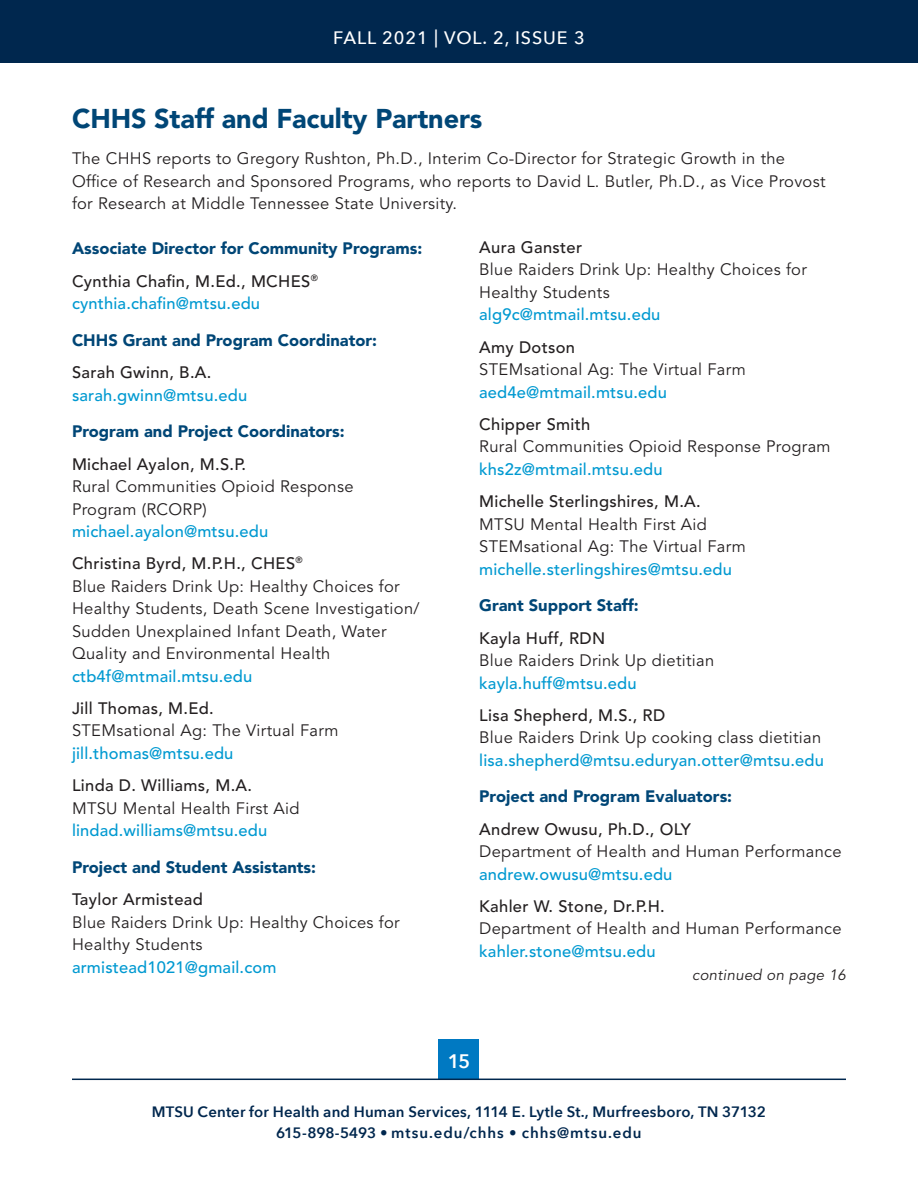
<style>
.page{position:relative;width:918px;height:1188px;background:#fff}
.page>*{position:absolute;margin:0;border:0;box-sizing:border-box;transform-origin:0 0}
.AFTER_HEAD_USE{font:900 27px "Avenir LT Std";letter-spacing:-.005em;color:#004676}
.t1{font:600 19.5px "Avenir Next";color:#fff}
.t2{font:500 18px "Avenir Next";letter-spacing:.05em;color:#fff}
.REG_PARA_11_15{font:16.5px/22.5px "Avenir LT Std";letter-spacing:.02em;color:#231f20}
.REG_PARA_11_15-2{font:500 16.5px "Avenir LT Std";letter-spacing:.01em;color:#0099d1}
.STAFF_NAME_AT_BACK{font:500 16.5px "Avenir LT Std";letter-spacing:.02em;color:#231f20}
.EMP_LIST_SUBHEADS{font:900 16.5px "Avenir LT Std";color:#004676}
.REG_PARA_11_15-3{font:900 16.5px "Avenir LT Std";color:#004676}
.REG_PARA_11_15-4{font:500 16.5px "Avenir LT Std";letter-spacing:.02em;color:#231f20}
.t3{font:600 15px/21px "Avenir Next";letter-spacing:.01em;color:#00274e;text-align:center}
.REG_PARA_11_15-5{font:italic 15px "Avenir LT Std";letter-spacing:.02em;color:#231f20}
</style>
<div class="page">
<div style="left:0;top:0;width:918px;height:63px;background:#00274e"></div>
<div style="left:439px;top:1040px;width:40px;height:40px;background:#0079c2"></div>
<hr style="left:72px;top:1079px;width:774px;height:1px;background:#00274e">
<p class="t2" style="left:333px;top:22px;width:253px">FALL 2021 | VOL. 2, ISSUE 3</p>
<p class="AFTER_HEAD_USE" style="left:72px;top:103px;width:412px">CHHS Staff and Faculty Partners</p>
<p class="REG_PARA_11_15" style="left:72px;top:148px;width:755px">The CHHS reports to Gregory Rushton, Ph.D., Interim Co-Director for Strategic Growth in the<br>Office of Research and Sponsored Programs, who reports to David L. Butler, Ph.D., as Vice Provost for Research at Middle Tennessee State University.</p>
<p class="REG_PARA_11_15-3" style="left:72px;top:239px;width:352px">Associate Director for Community Programs:</p>
<p class="REG_PARA_11_15-4" style="left:72px;top:271px;width:247px">Cynthia Chafin, M.Ed., MCHES<sup>®</sup></p>
<p class="REG_PARA_11_15-2" style="left:72px;top:294px;width:190px">cynthia.chafin@mtsu.edu</p>
<p class="EMP_LIST_SUBHEADS" style="left:72px;top:330px;width:307px">CHHS Grant and Program Coordinator:</p>
<p class="REG_PARA_11_15-4" style="left:72px;top:363px;width:141px">Sarah Gwinn, B.A.</p>
<p class="REG_PARA_11_15-2" style="left:72px;top:385px;width:177px">sarah.gwinn@mtsu.edu</p>
<p class="EMP_LIST_SUBHEADS" style="left:72px;top:422px;width:274px">Program and Project Coordinators:</p>
<p class="STAFF_NAME_AT_BACK" style="left:72px;top:454px;width:176px">Michael Ayalon, M.S.P.</p>
<p class="REG_PARA_11_15" style="left:72px;top:476px;width:283px">Rural Communities Opioid Response<br>Program (RCORP)</p>
<p class="REG_PARA_11_15-2" style="left:72px;top:522px;width:198px">michael.ayalon@mtsu.edu</p>
<p class="STAFF_NAME_AT_BACK" style="left:72px;top:554px;width:232px">Christina Byrd, M.P.H., CHES<sup>®</sup></p>
<p class="REG_PARA_11_15" style="left:72px;top:575px;width:349px">Blue Raiders Drink Up: Healthy Choices for Healthy Students, Death Scene Investigation/ Sudden Unexplained Infant Death, Water Quality and Environmental Health</p>
<p class="REG_PARA_11_15-2" style="left:72px;top:666px;width:182px">ctb4f@mtmail.mtsu.edu</p>
<p class="STAFF_NAME_AT_BACK" style="left:72px;top:699px;width:143px">Jill Thomas, M.Ed.</p>
<p class="REG_PARA_11_15" style="left:72px;top:720px;width:268px">STEMsational Ag: The Virtual Farm</p>
<p class="REG_PARA_11_15-2" style="left:72px;top:744px;width:163px">jill.thomas@mtsu.edu</p>
<p class="STAFF_NAME_AT_BACK" style="left:72px;top:776px;width:182px">Linda D. Williams, M.A.</p>
<p class="REG_PARA_11_15" style="left:72px;top:797px;width:229px">MTSU Mental Health First Aid</p>
<p class="REG_PARA_11_15-2" style="left:72px;top:821px;width:197px">lindad.williams@mtsu.edu</p>
<p class="EMP_LIST_SUBHEADS" style="left:72px;top:857px;width:246px">Project and Student Assistants:</p>
<p class="STAFF_NAME_AT_BACK" style="left:72px;top:890px;width:132px">Taylor Armistead</p>
<p class="REG_PARA_11_15" style="left:72px;top:911px;width:329px">Blue Raiders Drink Up: Healthy Choices for<br>Healthy Students</p>
<p class="REG_PARA_11_15-2" style="left:72px;top:957px;width:206px">armistead1021@gmail.com</p>
<p class="STAFF_NAME_AT_BACK" style="left:479px;top:238px;width:104px">Aura Ganster</p>
<p class="REG_PARA_11_15" style="left:479px;top:259px;width:329px">Blue Raiders Drink Up: Healthy Choices for<br>Healthy Students</p>
<p class="REG_PARA_11_15-2" style="left:479px;top:305px;width:183px">alg9c@mtmail.mtsu.edu</p>
<p class="STAFF_NAME_AT_BACK" style="left:479px;top:337px;width:97px">Amy Dotson</p>
<p class="REG_PARA_11_15" style="left:479px;top:359px;width:268px">STEMsational Ag: The Virtual Farm</p>
<p class="REG_PARA_11_15-2" style="left:479px;top:382px;width:189px">aed4e@mtmail.mtsu.edu</p>
<p class="STAFF_NAME_AT_BACK" style="left:479px;top:415px;width:113px">Chipper Smith</p>
<p class="REG_PARA_11_15" style="left:479px;top:436px;width:353px">Rural Communities Opioid Response Program</p>
<p class="REG_PARA_11_15-2" style="left:479px;top:460px;width:185px">khs2z@mtmail.mtsu.edu</p>
<p class="STAFF_NAME_AT_BACK" style="left:479px;top:492px;width:223px">Michelle Sterlingshires, M.A.</p>
<p class="REG_PARA_11_15" style="left:479px;top:513px;width:229px">MTSU Mental Health First Aid</p>
<p class="REG_PARA_11_15" style="left:479px;top:536px;width:268px">STEMsational Ag: The Virtual Farm</p>
<p class="REG_PARA_11_15-2" style="left:479px;top:559px;width:254px">michelle.sterlingshires@mtsu.edu</p>
<p class="EMP_LIST_SUBHEADS" style="left:479px;top:596px;width:161px">Grant Support Staff:</p>
<p class="STAFF_NAME_AT_BACK" style="left:479px;top:628px;width:127px">Kayla Huff, RDN</p>
<p class="REG_PARA_11_15" style="left:479px;top:650px;width:237px">Blue Raiders Drink Up dietitian</p>
<p class="REG_PARA_11_15-2" style="left:479px;top:673px;width:159px">kayla.huff@mtsu.edu</p>
<p class="STAFF_NAME_AT_BACK" style="left:479px;top:705px;width:188px">Lisa Shepherd, M.S., RD</p>
<p class="REG_PARA_11_15" style="left:479px;top:727px;width:344px">Blue Raiders Drink Up cooking class dietitian</p>
<p class="REG_PARA_11_15-2" style="left:479px;top:750px;width:346px">lisa.shepherd@mtsu.eduryan.otter@mtsu.edu</p>
<p class="REG_PARA_11_15-3" style="left:479px;top:787px;width:254px">Project and Program Evaluators:</p>
<p class="STAFF_NAME_AT_BACK" style="left:479px;top:819px;width:213px">Andrew Owusu, Ph.D., OLY</p>
<p class="REG_PARA_11_15" style="left:479px;top:841px;width:364px">Department of Health and Human Performance</p>
<p class="REG_PARA_11_15-2" style="left:479px;top:864px;width:195px">andrew.owusu@mtsu.edu</p>
<p class="STAFF_NAME_AT_BACK" style="left:479px;top:897px;width:187px">Kahler W. Stone, Dr.P.H.</p>
<p class="REG_PARA_11_15" style="left:479px;top:918px;width:364px">Department of Health and Human Performance</p>
<p class="REG_PARA_11_15-2" style="left:479px;top:942px;width:178px">kahler.stone@mtsu.edu</p>
<p class="REG_PARA_11_15-5" style="left:692px;top:966px;width:155px">continued on page 16</p>
<p class="t1" style="left:448px;top:1044px;width:24px">15</p>
<p class="t3" style="left:152px;top:1100px;width:616px">MTSU Center for Health and Human Services, 1114 E. Lytle St., Murfreesboro, TN 37132<br>615-898-5493 • mtsu.edu/chhs • chhs@mtsu.edu</p>
</div>
